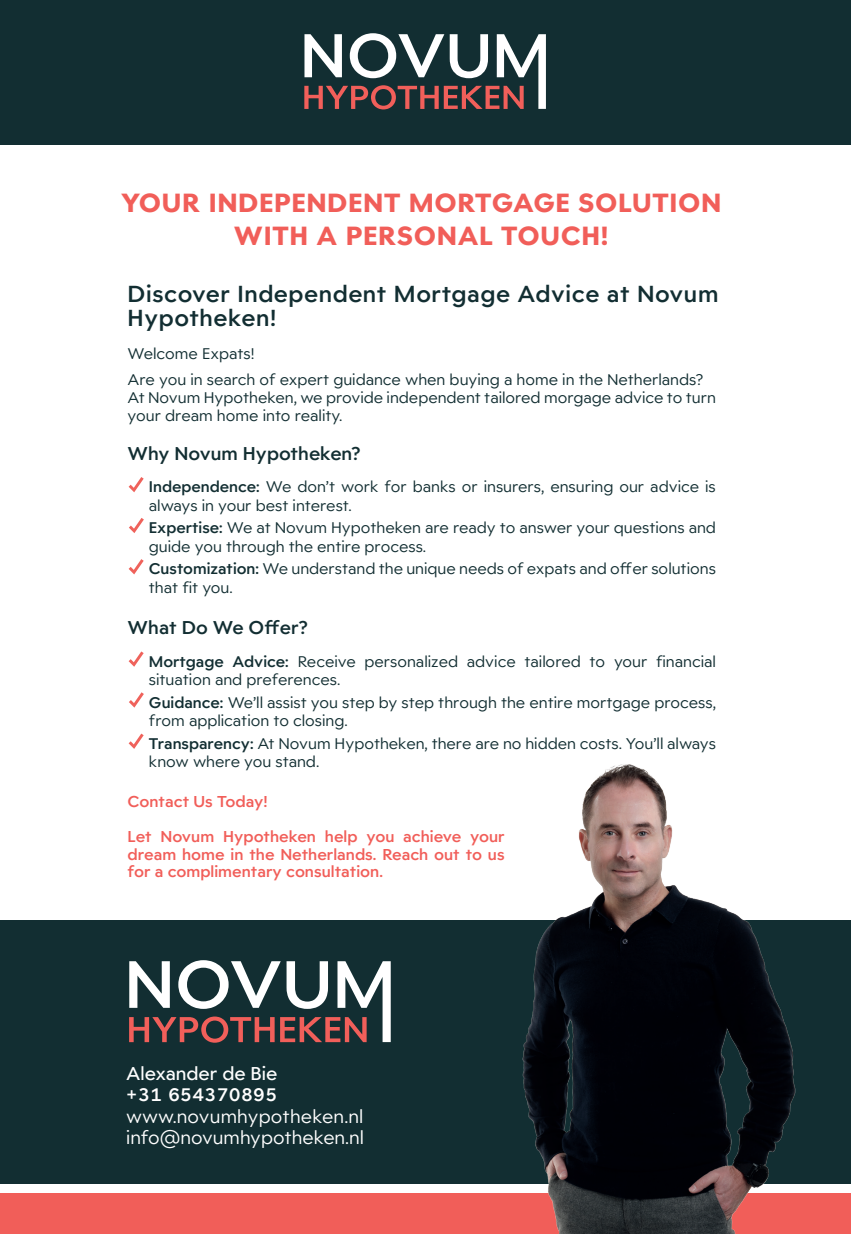
<style>
.page{position:relative;width:851px;height:1234px;background:#fff}
.page>*{position:absolute;margin:0;border:0;box-sizing:border-box;transform-origin:0 0}
.t1{font:800 25.5px/33px "Widescreen";letter-spacing:.025em;color:#f15e59;text-align:center}
.t2{font:600 22.5px/24px "Widescreen";letter-spacing:.025em;color:#122e32}
.t3{font:18px/21.6px "Widescreen";color:#fff}
.t4{font:600 18px "Widescreen";color:#122e32}
.t5{font:500 18px "Widescreen";color:#fff}
.t6{font:600 18px "Widescreen";letter-spacing:.045em;color:#fff}
.t7{font:600 15.3px/17.4px "Widescreen";color:#f15e59;text-align:justify}
.t8{font:15px/18.3px "Widescreen";color:#122e32}
.s1{font-weight:600}
</style>
<div class="page">
<div style="left:0;top:919px;width:850px;height:264px;background:#122e32"></div>
<div style="left:0;top:1193px;width:850px;height:40px;background:#f15e59"></div>
<div style="left:0;top:0;width:850px;height:145px;background:#122e32"></div>
<svg style="left:304px;top:33px;width:242px;height:76px"></svg>
<img style="left:514px;top:764px;width:297px;height:469px">
<svg style="left:129px;top:960px;width:261px;height:82px"></svg>
<svg style="left:129px;top:477px;width:15px;height:15px"></svg>
<svg style="left:129px;top:518px;width:15px;height:15px"></svg>
<svg style="left:129px;top:559px;width:15px;height:15px"></svg>
<svg style="left:129px;top:651px;width:15px;height:15px"></svg>
<svg style="left:129px;top:692px;width:15px;height:15px"></svg>
<svg style="left:129px;top:733px;width:15px;height:15px"></svg>
<h1 class="t1" style="left:121px;top:185px;width:601px">YOUR INDEPENDENT MORTGAGE SOLUTION<br>WITH A PERSONAL TOUCH!</h1>
<h2 class="t2" style="left:128px;top:281px;width:592px">Discover Independent Mortgage Advice at Novum<br>Hypotheken!</h2>
<p class="t8" style="left:128px;top:340px;width:577px;line-height:25.8px">Welcome Expats!<br>Are you in search of expert guidance when buying a home in the Netherlands?</p>
<p class="t8" style="left:128px;top:388px;width:589px">At Novum Hypotheken, we provide independent tailored morgage advice to turn your dream home into reality.</p>
<p class="t4" style="left:128px;top:441px;width:234px">Why Novum Hypotheken?</p>
<p class="t8" style="left:149px;top:477px;width:568px"><span class="s1">Independence:</span> We don’t work for banks or insurers, ensuring our advice is always in your best interest.</p>
<p class="t8" style="left:149px;top:518px;width:568px"><span class="s1">Expertise:</span> We at Novum Hypotheken are ready to answer your questions and guide you through the entire process.</p>
<p class="t8" style="left:149px;top:559px;width:568px"><span class="s1">Customization:</span> We understand the unique needs of expats and offer solutions that fit you.</p>
<p class="t4" style="left:128px;top:615px;width:182px">What Do We Offer?</p>
<p class="t8" style="left:149px;top:651px;width:568px"><span class="s1">Mortgage Advice:</span> Receive personalized advice tailored to your financial situation and preferences.</p>
<p class="t8" style="left:149px;top:692px;width:568px"><span class="s1">Guidance:</span> We’ll assist you step by step through the entire mortgage process, from application to closing.</p>
<p class="t8" style="left:149px;top:733px;width:568px"><span class="s1">Transparency:</span> At Novum Hypotheken, there are no hidden costs. You’ll always know where you stand.</p>
<p class="t7" style="left:128px;top:792px;width:141px">Contact Us Today!</p>
<p class="t7" style="left:128px;top:827px;width:378px">Let Novum Hypotheken help you achieve your dream home in the Netherlands. Reach out to us for a complimentary consultation.</p>
<p class="t5" style="left:126px;top:1060px;width:152px">Alexander de Bie</p>
<p class="t6" style="left:126px;top:1082px;width:152px">+31 654370895</p>
<p class="t3" style="left:126px;top:1104px;width:239px">www.novumhypotheken.nl info@novumhypotheken.nl</p>
</div>
